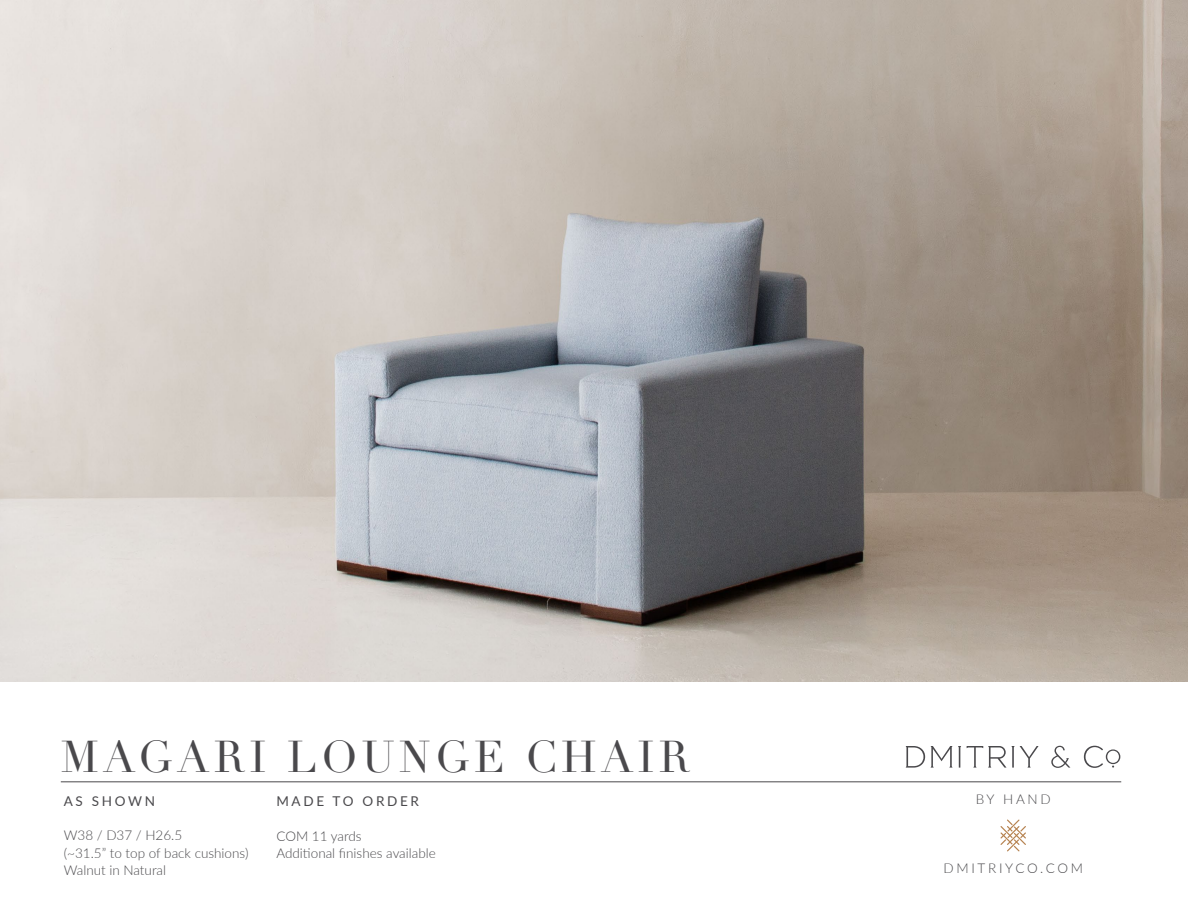
<style>
.page{position:relative;width:1188px;height:918px;background:#fff}
.page>*{position:absolute;margin:0;border:0;box-sizing:border-box;transform-origin:0 0}
.t1{font:43.5px "Didot";letter-spacing:.1em;color:#4a494c}
.t2{font:300 13.5px/17.2px "Lato";color:#4a494c}
.t3{font:13.5px "Lato";letter-spacing:.2em;color:#4a494c}
.t4{font:300 13.5px "Lato";letter-spacing:.2em;color:#4a494c}
</style>
<div class="page">
<svg style="left:1000px;top:820px;width:26px;height:31px"></svg>
<svg style="left:906px;top:746px;width:19px;height:22px"></svg>
<svg style="left:967px;top:746px;width:72px;height:22px"></svg>
<svg style="left:931px;top:746px;width:30px;height:22px"></svg>
<svg style="left:1084px;top:746px;width:36px;height:22px"></svg>
<svg style="left:1051px;top:746px;width:19px;height:22px"></svg>
<hr style="left:61px;top:782px;width:1060px;height:1px;background:#4a494c">
<img style="left:0;top:0;width:1188px;height:682px">
<h1 class="t1" style="left:61px;top:731px;width:631px">MAGARI LOUNGE CHAIR</h1>
<p class="t3" style="left:64px;top:791px;width:93px">AS SHOWN</p>
<p class="t2" style="left:64px;top:827px;width:186px">W38 / D37 / H26.5<br>(~31.5” to top of back cushions)<br>Walnut in Natural</p>
<p class="t3" style="left:276px;top:791px;width:144px">MADE TO ORDER</p>
<p class="t2" style="left:276px;top:827px;width:161px">COM 11 yards<br>Additional finishes available</p>
<p class="t2" style="left:976px;top:790px;width:77px">BY HAND</p>
<p class="t4" style="left:943px;top:859px;width:141px">DMITRIYCO.COM</p>
</div>
